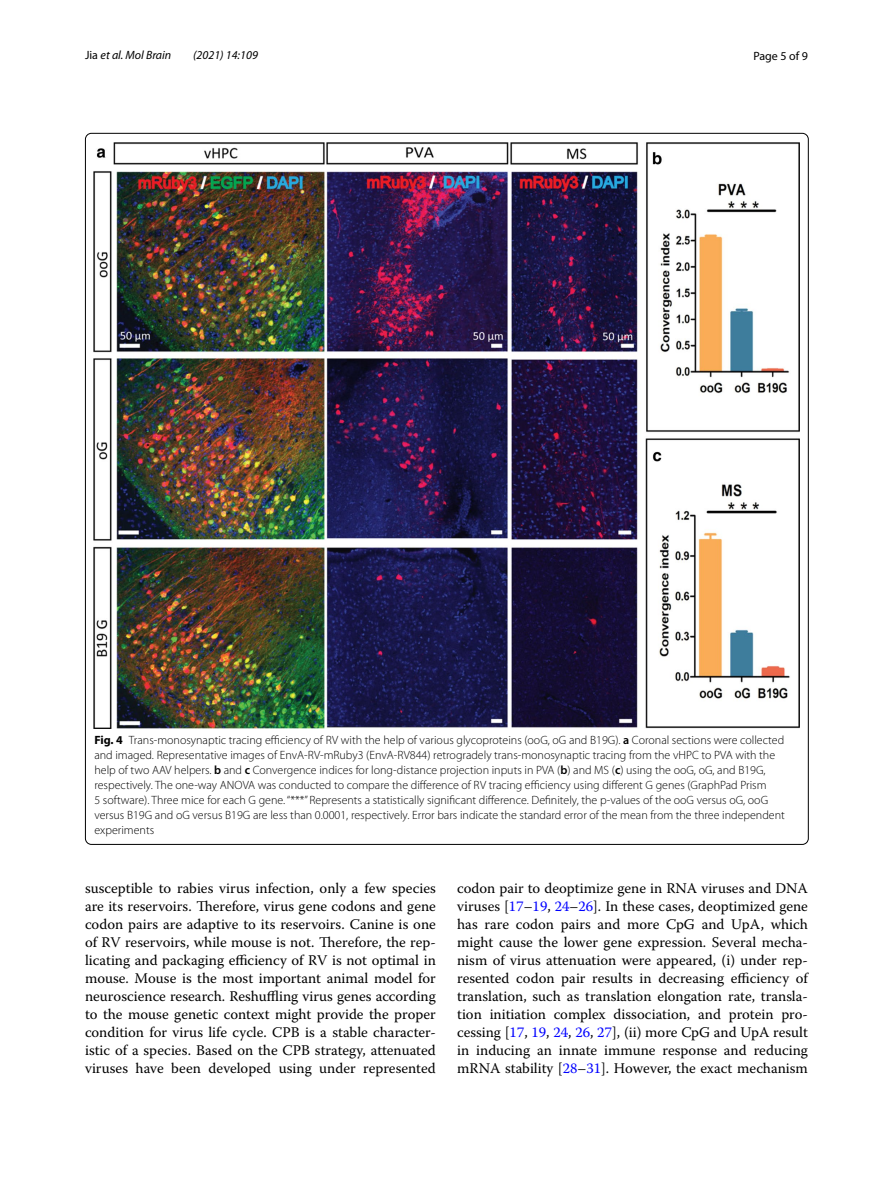
<style>
.page{position:relative;width:893px;height:1187px;background:#fff}
.page>*{position:absolute;margin:0;border:0;box-sizing:border-box;transform-origin:0 0}
.t1{font:14.7px/18px "Warnock Pro";color:#000;text-align:justify}
.t2{font:300 12px/15px "Myriad Pro";color:#000}
.t3{font:italic 12px "Myriad Pro";color:#000}
.t4{font:12px "Myriad Pro";color:#000}
.s1{font-style:normal}
.s2{font-weight:700}
.s3{font-weight:600}
.s4{color:#00f}
</style>
<div class="page">
<img style="left:94px;top:142px;width:706px;height:587px">
<p class="t3" style="left:85px;top:48px;width:88px"><span class="s1">Jia</span> et al. Mol Brain</p>
<p class="t3" style="left:193px;top:48px;width:66px">(2021) 14:109</p>
<p class="t4" style="left:753px;top:48px;width:56px">Page 5 of 9</p>
<p class="t2" style="left:94px;top:732px;width:692px"><span class="s2">Fig. 4</span> Trans-monosynaptic tracing efficiency of RV with the help of various glycoproteins (ooG, oG and B19G). <span class="s3">a</span> Coronal sections were collected and imaged. Representative images of EnvA-RV-mRuby3 (EnvA-RV844) retrogradely trans-monosynaptic tracing from the vHPC to PVA with the help of two AAV helpers. <span class="s3">b</span> and <span class="s3">c</span> Convergence indices for long-distance projection inputs in PVA (<span class="s3">b</span>) and MS (<span class="s3">c</span>) using the ooG, oG, and B19G, respectively. The one-way ANOVA was conducted to compare the difference of RV tracing efficiency using different G genes (GraphPad Prism<br>5 software). Three mice for each G gene. “***” Represents a statistically significant difference. Definitely, the p-values of the ooG versus oG, ooG versus B19G and oG versus B19G are less than 0.0001, respectively. Error bars indicate the standard error of the mean from the three independent experiments</p>
<p class="t1" style="left:85px;top:879px;width:352px">susceptible to rabies virus infection, only a few species are its reservoirs. Therefore, virus gene codons and gene codon pairs are adaptive to its reservoirs. Canine is one of RV reservoirs, while mouse is not. Therefore, the rep&shy;licating and packaging efficiency of RV is not optimal in mouse. Mouse is the most important animal model for neuroscience research. Reshuffling virus genes according to the mouse genetic context might provide the proper condition for virus life cycle. CPB is a stable character&shy;istic of a species. Based on the CPB strategy, attenuated viruses have been developed using under represented</p>
<p class="t1" style="left:457px;top:879px;width:352px">codon pair to deoptimize gene in RNA viruses and DNA viruses [<span class="s4">17</span>–<span class="s4">19</span>, <span class="s4">24</span>–<span class="s4">26</span>]. In these cases, deoptimized gene has rare codon pairs and more CpG and UpA, which might cause the lower gene expression. Several mecha&shy;nism of virus attenuation were appeared, (i) under rep&shy;resented codon pair results in decreasing efficiency of translation, such as translation elongation rate, transla&shy;tion initiation complex dissociation, and protein pro&shy;cessing [<span class="s4">17</span>, <span class="s4">19</span>, <span class="s4">24</span>, <span class="s4">26</span>, <span class="s4">27</span>], (ii) more CpG and UpA result in inducing an innate immune response and reducing mRNA stability [<span class="s4">28</span>–<span class="s4">31</span>]. However, the exact mechanism</p>
</div>
